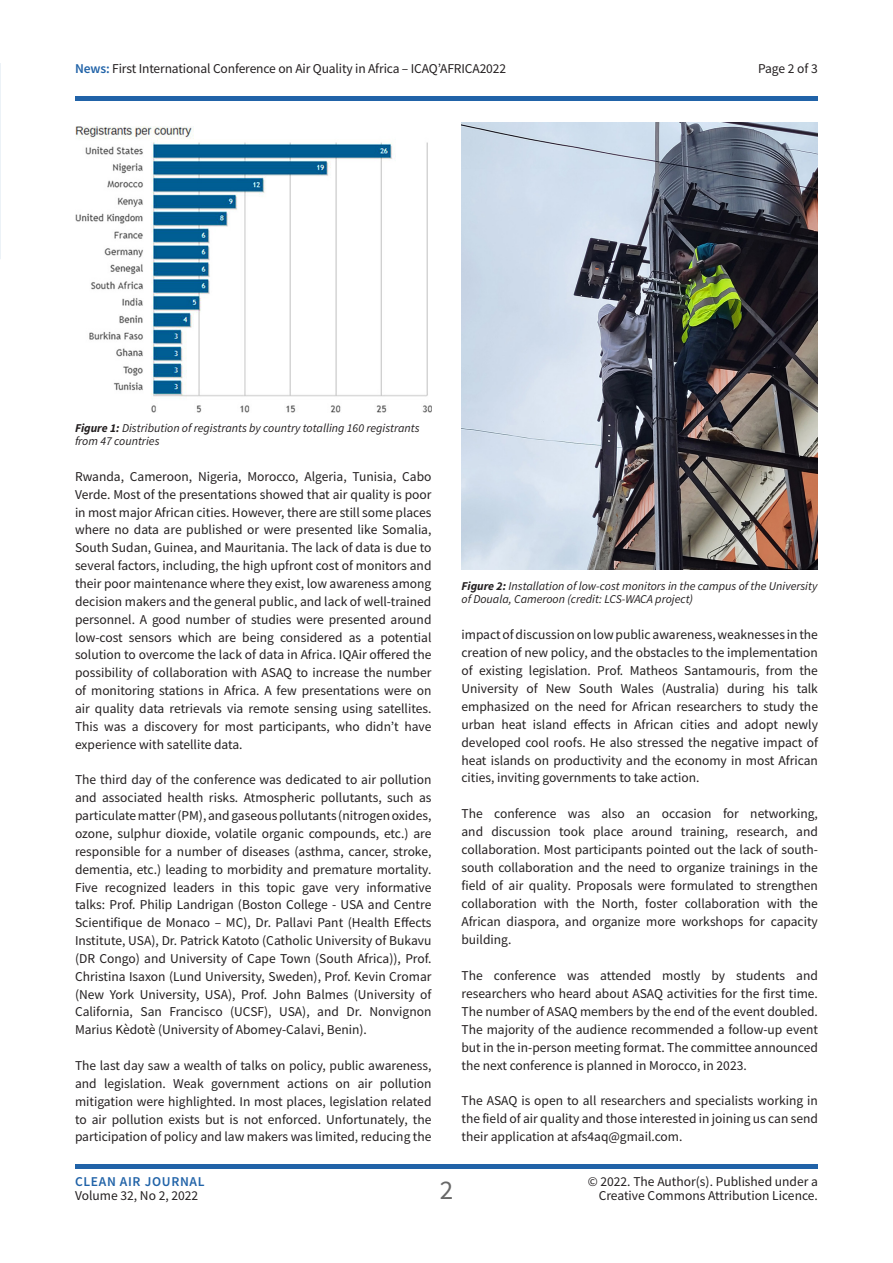
<style>
.page{position:relative;width:893px;height:1263px;background:#fff}
.page>*{position:absolute;margin:0;border:0;box-sizing:border-box;transform-origin:0 0}
.t1{font:27px "Source Sans Pro";color:#686868}
.t2{font:13.5px/17.9px "Source Sans Pro";color:#231f20;text-align:justify}
.t3{font:600 13.5px "Source Sans Pro";letter-spacing:.05em;color:#2163a8}
.t4{font:italic 12px/13.5px "Source Sans Pro";color:#231f20}
.s1{font-weight:600;color:#2163a8}
.s2{font-weight:700}
</style>
<div class="page">
<hr style="left:75px;top:96px;width:743px;height:4px;background:#2163a8">
<div style="left:75px;top:1164px;width:743px;height:5px;background:#2163a8"></div>
<svg style="left:0;top:63px;width:1px;height:196px"></svg>
<img style="left:75px;top:126px;width:356px;height:286px">
<img style="left:461px;top:123px;width:357px;height:447px">
<p class="t2" style="left:75px;top:59px;width:433px"><span class="s1">News:</span> First International Conference on Air Quality in Africa – ICAQ’AFRICA2022</p>
<p class="t2" style="left:758px;top:59px;width:61px">Page 2 of 3</p>
<p class="t4" style="left:75px;top:421px;width:346px"><span class="s2">Figure 1:</span> Distribution of registrants by country totalling 160 registrants from 47 countries</p>
<p class="t2" style="left:75px;top:467px;width:358px">Rwanda, Cameroon, Nigeria, Morocco, Algeria, Tunisia, Cabo Verde. Most of the presentations showed that air quality is poor in most major African cities. However, there are still some places where no data are published or were presented like Somalia, South Sudan, Guinea, and Mauritania. The lack of data is due to several factors, including, the high upfront cost of monitors and their poor maintenance where they exist, low awareness among decision makers and the general public, and lack of well-trained personnel. A good number of studies were presented around low-cost sensors which are being considered as a potential solution to overcome the lack of data in Africa. IQAir offered the possibility of collaboration with ASAQ to increase the number of monitoring stations in Africa. A few presentations were on air quality data retrievals via remote sensing using satellites.<br>This was a discovery for most participants, who didn’t have experience with satellite data.</p>
<p class="t2" style="left:75px;top:771px;width:358px">The third day of the conference was dedicated to air pollution and associated health risks. Atmospheric pollutants, such as particulate matter (PM), and gaseous pollutants (nitrogen oxides, ozone, sulphur dioxide, volatile organic compounds, etc.) are responsible for a number of diseases (asthma, cancer, stroke, dementia, etc.) leading to morbidity and premature mortality.<br>Five recognized leaders in this topic gave very informative talks: Prof. Philip Landrigan (Boston College - USA and Centre Scientifique de Monaco – MC), Dr. Pallavi Pant (Health Effects Institute, USA), Dr. Patrick Katoto (Catholic University of Bukavu (DR Congo) and University of Cape Town (South Africa)), Prof.<br>Christina Isaxon (Lund University, Sweden), Prof. Kevin Cromar (New York University, USA), Prof. John Balmes (University of California, San Francisco (UCSF), USA), and Dr. Nonvignon Marius Kèdotè (University of Abomey-Calavi, Benin).</p>
<p class="t2" style="left:75px;top:1056px;width:358px">The last day saw a wealth of talks on policy, public awareness, and legislation. Weak government actions on air pollution mitigation were highlighted. In most places, legislation related to air pollution exists but is not enforced. Unfortunately, the participation of policy and law makers was limited, reducing the</p>
<p class="t4" style="left:461px;top:579px;width:357px"><span class="s2">Figure 2:</span> Installation of low-cost monitors in the campus of the University of Douala, Cameroon (credit: LCS-WACA project)</p>
<p class="t2" style="left:461px;top:625px;width:358px">impact of discussion on low public awareness, weaknesses in the creation of new policy, and the obstacles to the implementation of existing legislation. Prof. Matheos Santamouris, from the University of New South Wales (Australia) during his talk emphasized on the need for African researchers to study the urban heat island effects in African cities and adopt newly developed cool roofs. He also stressed the negative impact of heat islands on productivity and the economy in most African cities, inviting governments to take action.</p>
<p class="t2" style="left:461px;top:805px;width:358px">The conference was also an occasion for networking, and discussion took place around training, research, and collaboration. Most participants pointed out the lack of south&shy;south collaboration and the need to organize trainings in the field of air quality. Proposals were formulated to strengthen collaboration with the North, foster collaboration with the African diaspora, and organize more workshops for capacity building.</p>
<p class="t2" style="left:461px;top:966px;width:358px">The conference was attended mostly by students and researchers who heard about ASAQ activities for the first time.<br>The number of ASAQ members by the end of the event doubled.<br>The majority of the audience recommended a follow-up event but in the in-person meeting format. The committee announced the next conference is planned in Morocco, in 2023.</p>
<p class="t2" style="left:461px;top:1092px;width:358px">The ASAQ is open to all researchers and specialists working in the field of air quality and those interested in joining us can send their application at afs4aq@gmail.com.</p>
<p class="t3" style="left:75px;top:1173px;width:131px">CLEAN AIR JOURNAL</p>
<p class="t2" style="left:75px;top:1186px;width:125px">Volume 32, No 2, 2022</p>
<h1 class="t1" style="left:440px;top:1172px;width:15px">2</h1>
<p class="t2" style="left:588px;top:1175px;width:232px;line-height:13.5px;text-align:right">© 2022. The Author(s). Published under a<br>Creative Commons Attribution Licence.</p>
</div>
